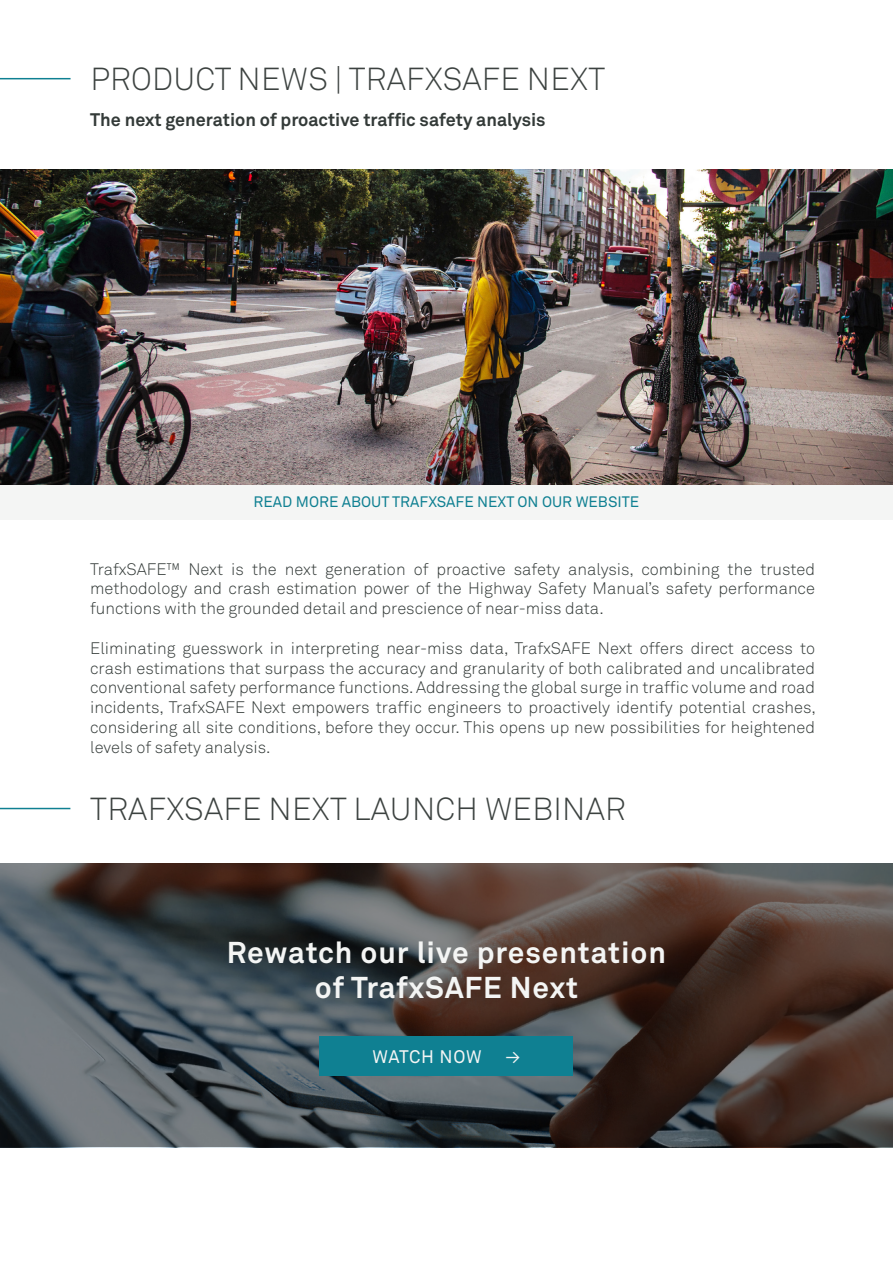
<style>
.page{position:relative;width:893px;height:1263px;background:#fff}
.page>*{position:absolute;margin:0;border:0;box-sizing:border-box;transform-origin:0 0}
.t1{font:300 31.5px "Akkurat Pro";letter-spacing:.01em;color:#3c4240}
.t2{font:700 29.85px/35.8px "Akkurat Pro";letter-spacing:.03em;color:#f4f5f4;text-align:center}
.t3{font:700 18px "Akkurat Pro";color:#333a38}
.t4{font:18px "Akkurat Pro";letter-spacing:.03em;color:#f4f5f4}
.t5{font:300 16.5px/19.8px "Akkurat Pro";color:#333a38;text-align:justify}
.t6{font:15px "Akkurat Pro";color:#0f8092}
</style>
<div class="page">
<hr style="left:0;top:78px;width:71px;height:1px;background:#0f8092">
<img style="left:0;top:170px;width:893px;height:315px">
<hr style="left:0;top:808px;width:70px;height:1px;background:#0f8092">
<svg style="left:0;top:863px;width:893px;height:284px;background:#4a4544"></svg>
<div style="left:320px;top:1036px;width:253px;height:40px;background:#0f8092"></div>
<div style="left:0;top:485px;width:893px;height:34px;background:#f4f5f4"></div>
<h1 class="t1" style="left:90px;top:61px;width:516px">PRODUCT NEWS | TRAFXSAFE NEXT</h1>
<p class="t3" style="left:90px;top:109px;width:457px">The next generation of proactive traffic safety analysis</p>
<p class="t6" style="left:254px;top:493px;width:387px">READ MORE ABOUT TRAFXSAFE NEXT ON OUR WEBSITE</p>
<p class="t5" style="left:90px;top:559px;width:726px">TrafxSAFE™ Next is the next generation of proactive safety analysis, combining the trusted methodology and crash estimation power of the Highway Safety Manual’s safety performance functions with the grounded detail and prescience of near-miss data.</p>
<p class="t5" style="left:90px;top:638px;width:727px">Eliminating guesswork in interpreting near-miss data, TrafxSAFE Next offers direct access to crash estimations that surpass the accuracy and granularity of both calibrated and uncalibrated conventional safety performance functions. Addressing the global surge in traffic volume and road incidents, TrafxSAFE Next empowers traffic engineers to proactively identify potential crashes, considering all site conditions, before they occur. This opens up new possibilities for heightened levels of safety analysis.</p>
<h1 class="t1" style="left:90px;top:790px;width:537px">TRAFXSAFE NEXT LAUNCH WEBINAR</h1>
<h2 class="t2" style="left:227px;top:934px;width:441px">Rewatch our live presentation of TrafxSAFE Next</h2>
<p class="t4" style="left:373px;top:1046px;width:111px">WATCH NOW</p>
<p class="t4" style="left:505px;top:1046px;width:17px">→</p>
</div>
